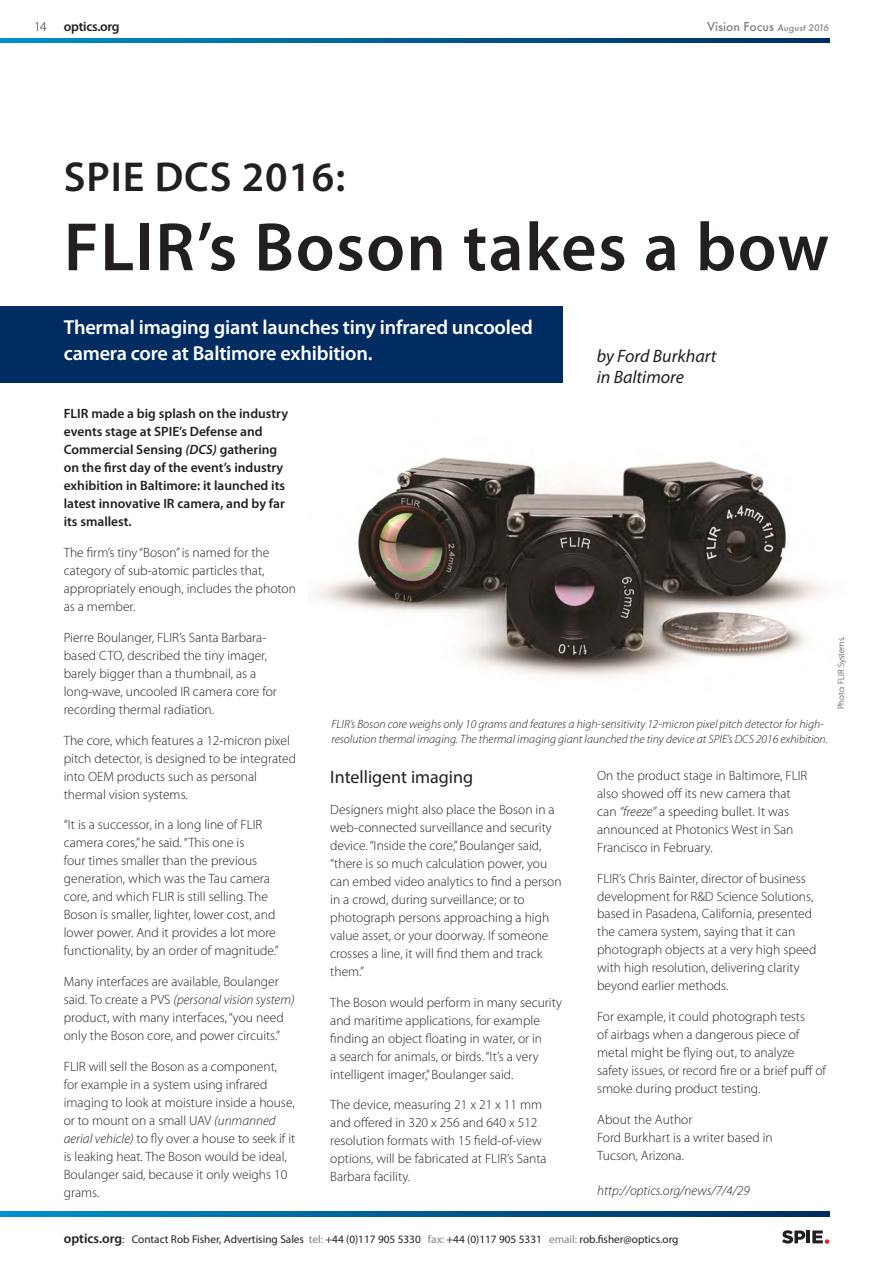
<style>
.page{position:relative;width:893px;height:1263px;background:#fff}
.page>*{position:absolute;margin:0;border:0;box-sizing:border-box;transform-origin:0 0}
.t1{font:600 69px "Myriad Pro";letter-spacing:.02em;color:#231f20}
.t2{font:600 42px "Myriad Pro";letter-spacing:.02em;color:#231f20}
.t3{font:600 20.25px/25.5px "Myriad Pro";letter-spacing:-.01em;color:#fff}
.t4{font:italic 18px/21px "Myriad Pro";color:#231f20}
.t5{font:18px "Myriad Pro";color:#231f20}
.t6{font:300 13.5px/18px "Myriad Pro";color:#231f20}
.t7{font:600 13.5px/18px "Myriad Pro";color:#231f20}
.t8{font:italic 300 13.5px "Myriad Pro";color:#231f20}
.t9{font:600 13.5px "Myriad Pro";letter-spacing:-.02em;color:#231f20}
.t10{font:italic 300 12px/15px "Myriad Pro";color:#231f20}
.t11{font:500 12px "Futura";color:#808285}
.t12{font:11.25px "Myriad Pro";color:#231f20}
.t13{font:300 9px "Myriad Pro";color:#231f20}
.s1{font-style:italic;font-size:9px}
.s2{font-style:italic}
.s3{font-weight:600;font-size:13.5px}
.s4{color:#808285}
</style>
<div class="page">
<svg style="left:0;top:1212px;width:829px;height:4px;background:#005d94"></svg>
<svg style="left:0;top:38px;width:829px;height:5px;background:#005d94"></svg>
<svg style="left:782px;top:1230px;width:47px;height:14px"></svg>
<div style="left:0;top:306px;width:562px;height:77px;background:#002c62"></div>
<img style="left:314px;top:457px;width:511px;height:220px">
<p class="t6" style="left:34px;top:18px;width:14px">14</p>
<p class="t9" style="left:64px;top:18px;width:57px">optics.org</p>
<p class="t11" style="left:707px;top:18px;width:124px">Vision Focus <span class="s1">August 2016</span></p>
<p class="t2" style="left:64px;top:150px;width:283px">SPIE DCS 2016:</p>
<p class="t1" style="left:64px;top:203px;width:767px">FLIR’s Boson takes a bow</p>
<p class="t3" style="left:64px;top:314px;width:470px">Thermal imaging giant launches tiny infrared uncooled camera core at Baltimore exhibition.</p>
<p class="t4" style="left:597px;top:345px;width:121px">by Ford Burkhart in Baltimore</p>
<p class="t7" style="left:64px;top:404px;width:226px">FLIR made a big splash on the industry events stage at SPIE’s Defense and Commercial Sensing <span class="s2">(DCS)</span> gathering on the first day of the event’s industry exhibition in Baltimore: it launched its latest innovative IR camera, and by far its smallest.</p>
<p class="t6" style="left:64px;top:543px;width:234px">The firm’s tiny “Boson” is named for the category of sub-atomic particles that, appropriately enough, includes the photon as a member.</p>
<p class="t6" style="left:64px;top:628px;width:215px">Pierre Boulanger, FLIR’s Santa Barbara&shy;based CTO, described the tiny imager, barely bigger than a thumbnail, as a long-wave, uncooled IR camera core for recording thermal radiation.</p>
<p class="t6" style="left:64px;top:731px;width:234px">The core, which features a 12-micron pixel pitch detector, is designed to be integrated into OEM products such as personal thermal vision systems.</p>
<p class="t6" style="left:64px;top:816px;width:217px">“It is a successor, in a long line of FLIR camera cores,” he said. “This one is<br>four times smaller than the previous generation, which was the Tau camera core, and which FLIR is still selling. The Boson is smaller, lighter, lower cost, and lower power. And it provides a lot more functionality, by an order of magnitude.”</p>
<p class="t6" style="left:64px;top:972px;width:232px">Many interfaces are available, Boulanger said. To create a PVS <span class="s2">(personal vision system) </span>product, with many interfaces, “you need only the Boson core, and power circuits.”</p>
<p class="t6" style="left:64px;top:1057px;width:233px">FLIR will sell the Boson as a component,<br>for example in a system using infrared imaging to look at moisture inside a house, or to mount on a small UAV <span class="s2">(unmanned aerial vehicle)</span> to fly over a house to seek if it is leaking heat. The Boson would be ideal, Boulanger said, because it only weighs 10 grams.</p>
<p class="t10" style="left:331px;top:716px;width:498px">FLIR’s Boson core weighs only 10 grams and features a high-sensitivity 12-micron pixel pitch detector for high&shy;resolution thermal imaging. The thermal imaging giant launched the tiny device at SPIE’s DCS 2016 exhibition.</p>
<p class="t5" style="left:330px;top:766px;width:144px">Intelligent imaging</p>
<p class="t6" style="left:330px;top:800px;width:233px">Designers might also place the Boson in a web-connected surveillance and security device. “Inside the core,” Boulanger said, “there is so much calculation power, you can embed video analytics to find a person in a crowd, during surveillance; or to photograph persons approaching a high value asset, or your doorway. If someone crosses a line, it will find them and track them.”</p>
<p class="t6" style="left:330px;top:993px;width:233px">The Boson would perform in many security and maritime applications, for example finding an object floating in water, or in<br>a search for animals, or birds. “It’s a very intelligent imager,” Boulanger said.</p>
<p class="t6" style="left:330px;top:1096px;width:218px">The device, measuring 21 x 21 x 11 mm and offered in 320 x 256 and 640 x 512 resolution formats with 15 field-of-view options, will be fabricated at FLIR’s Santa Barbara facility.</p>
<p class="t6" style="left:597px;top:766px;width:212px">On the product stage in Baltimore, FLIR also showed off its new camera that can <span class="s2">“freeze”</span> a speeding bullet. It was announced at Photonics West in San Francisco in February.</p>
<p class="t6" style="left:597px;top:869px;width:221px">FLIR’s Chris Bainter, director of business development for R&amp;D Science Solutions, based in Pasadena, California, presented the camera system, saying that it can photograph objects at a very high speed with high resolution, delivering clarity beyond earlier methods.</p>
<p class="t6" style="left:597px;top:1007px;width:230px">For example, it could photograph tests<br>of airbags when a dangerous piece of metal might be flying out, to analyze safety issues, or record fire or a brief puff of smoke during product testing.</p>
<p class="t6" style="left:597px;top:1110px;width:97px">About the Author</p>
<p class="t6" style="left:597px;top:1128px;width:177px">Ford Burkhart is a writer based in<br>Tucson, Arizona.</p>
<p class="t8" style="left:597px;top:1182px;width:154px">http://optics.org/news/7/4/29</p>
<p class="t13" style="left:836px;top:709px;width:74px;rotate:-90deg">Photo: FLIR Systems.</p>
<p class="t12" style="left:64px;top:1232px;width:616px"><span class="s3">optics.org</span>: Contact Rob Fisher, Advertising Sales <span class="s4">tel:</span> +44 (0)117 905 5330 <span class="s4">fax:</span> +44 (0)117 905 5331 <span class="s4">email:</span> rob.fisher@optics.org</p>
</div>
